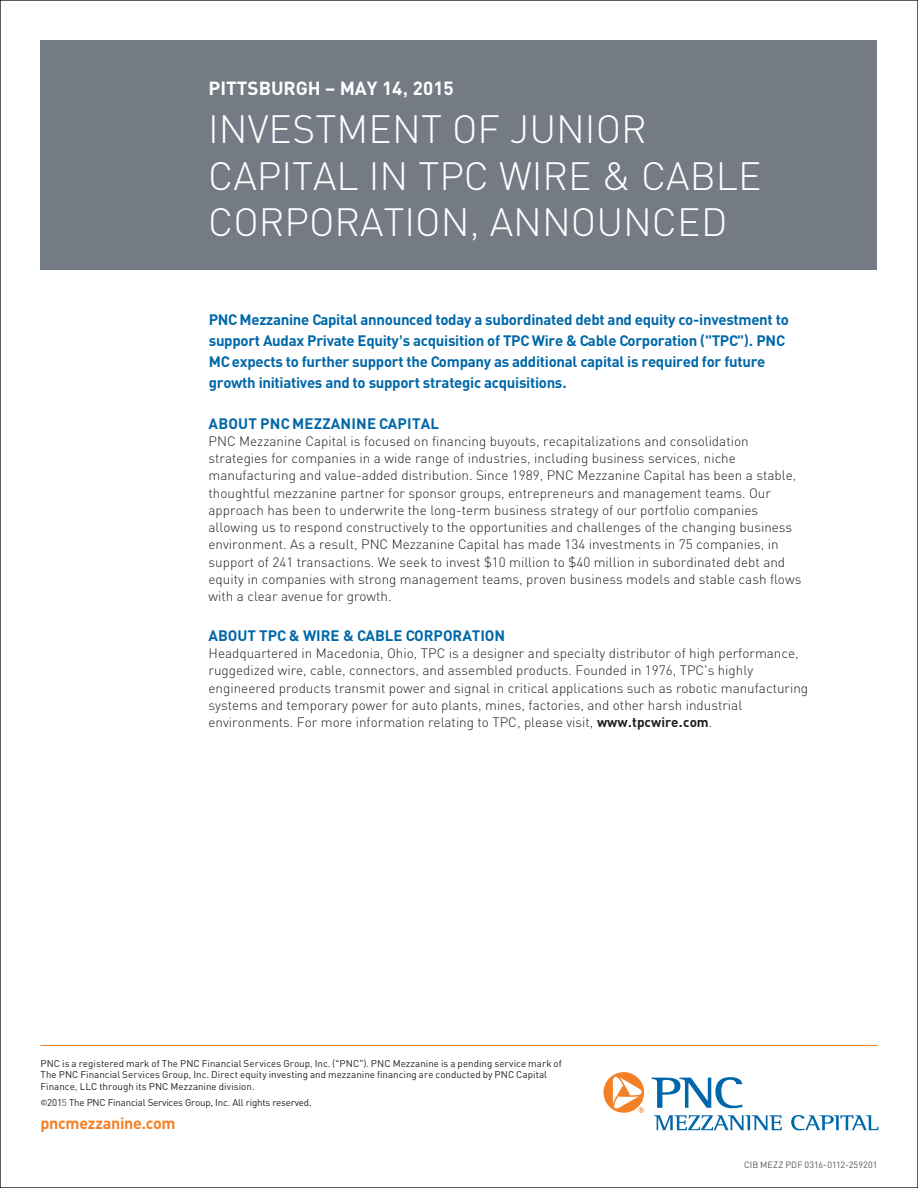
<style>
.page{position:relative;width:918px;height:1188px;background:#fff}
.page>*{position:absolute;margin:0;border:0;box-sizing:border-box;transform-origin:0 0}
.t1{font:39px/46.5px "PNC Sans Regular";color:#fff}
.t2{font:700 18.75px "PNC Sans";color:#fff}
.Paragraph_Style_1{font:700 16.05px "PNC Sans";letter-spacing:-.02em;color:#f48026}
.Paragraph_Style_1-2{font:15px/21px "PNC Sans Bold";letter-spacing:-.02em;color:#0068a9}
.t3{font:700 15px "PNC Sans";letter-spacing:.015em;color:#0068a9}
.t4{font:13.5px/17.2px "PNC Sans Regular";color:#231f20}
.t5{font:9.75px/11.2px "PNC Sans";letter-spacing:.005em;color:#231f20}
.t6{font:9.75px "PNC Sans";letter-spacing:-.02em;color:#231f20}
.DARKBLUE_BULLET{font:9px "PNC Sans";letter-spacing:.005em;color:#57585a}
.s1{font-family:"PNC Sans Bold";font-weight:400}
.s2{font-family:"PNC Sans";font-weight:700}
.s3{font-family:"PNC Sans Bold"}
.s4{font-family:"PNC Sans Regular"}
</style>
<div class="page">
<hr style="left:40px;top:1045px;width:838px;height:1px;background:#f48026">
<svg style="left:654px;top:1115px;width:128px;height:15px"></svg>
<svg style="left:791px;top:1115px;width:88px;height:15px"></svg>
<svg style="left:652px;top:1077px;width:90px;height:31px"></svg>
<svg style="left:604px;top:1072px;width:40px;height:41px"></svg>
<div style="left:40px;top:41px;width:838px;height:229px;background:#757b84"></div>
<p class="t2" style="left:209px;top:76px;width:247px">PITTSBURGH – <span class="s1">MAY 14</span>, 2015</p>
<p class="t1" style="left:208px;top:106px;width:555px">INVESTMENT OF JUNIOR<br>CAPITAL IN TPC WIRE &amp; CABLE<br>CORPORATION, ANNOUNCED</p>
<p class="Paragraph_Style_1-2" style="left:209px;top:309px;width:582px">PNC Mezzanine Capital announced today a subordinated debt and equity co-investment to support Audax Private Equity’s acquisition of TPC Wire &amp; Cable Corporation ("TPC"). PNC MC expects to further support the Company as additional capital is required for future growth initiatives and to support strategic acquisitions.</p>
<p class="t3" style="left:209px;top:414px;width:232px">ABOUT PNC MEZZANINE CAPITAL</p>
<p class="t4" style="left:209px;top:432px;width:594px">PNC Mezzanine Capital is focused on financing buyouts, recapitalizations and consolidation strategies for companies in a wide range of industries, including business services, niche manufacturing and value-added distribution. Since 1989, PNC Mezzanine Capital has been a stable, thoughtful mezzanine partner for sponsor groups, entrepreneurs and management teams. Our approach has been to underwrite the long-term business strategy of our portfolio companies allowing us to respond constructively to the opportunities and challenges of the changing business environment. As a result, PNC Mezzanine Capital has made 134 investments in 75 companies, in support of 241 transactions. We seek to invest $10 million to $40 million in subordinated debt and equity in companies with strong management teams, proven business models and stable cash flows with a clear avenue for growth.</p>
<p class="Paragraph_Style_1-2" style="left:209px;top:624px;width:298px"><span class="s2">ABOUT</span> TPC &amp; WIRE &amp; CABLE CORPORATION</p>
<p class="t4" style="left:209px;top:645px;width:601px">Headquartered in Macedonia, Ohio, TPC is a designer and specialty distributor of high performance, ruggedized wire, cable, connectors, and assembled products. Founded in 1976, TPC's highly engineered products transmit power and signal in critical applications such as robotic manufacturing systems and temporary power for auto plants, mines, factories, and other harsh industrial environments. For more information relating to TPC, please visit, <span class="s3">www.tpcwire.com</span>.</p>
<p class="t5" style="left:40px;top:1058px;width:523px">PNC is a registered mark of The PNC Financial Services Group, Inc. (“PNC”). PNC Mezzanine is a pending service mark of<br>The PNC Financial Services Group, Inc. Direct equity investing and mezzanine financing are conducted by PNC Capital<br>Finance, LLC through its PNC Mezzanine division.</p>
<p class="t6" style="left:40px;top:1096px;width:273px">©201<span class="s4">5</span> The PNC Financial Services Group, Inc. All rights reserved.</p>
<p class="Paragraph_Style_1" style="left:40px;top:1112px;width:137px">pncmezzanine.com</p>
<p class="DARKBLUE_BULLET" style="left:744px;top:1159px;width:135px">CIB MEZZ PDF 0316-0112-259201</p>
</div>
